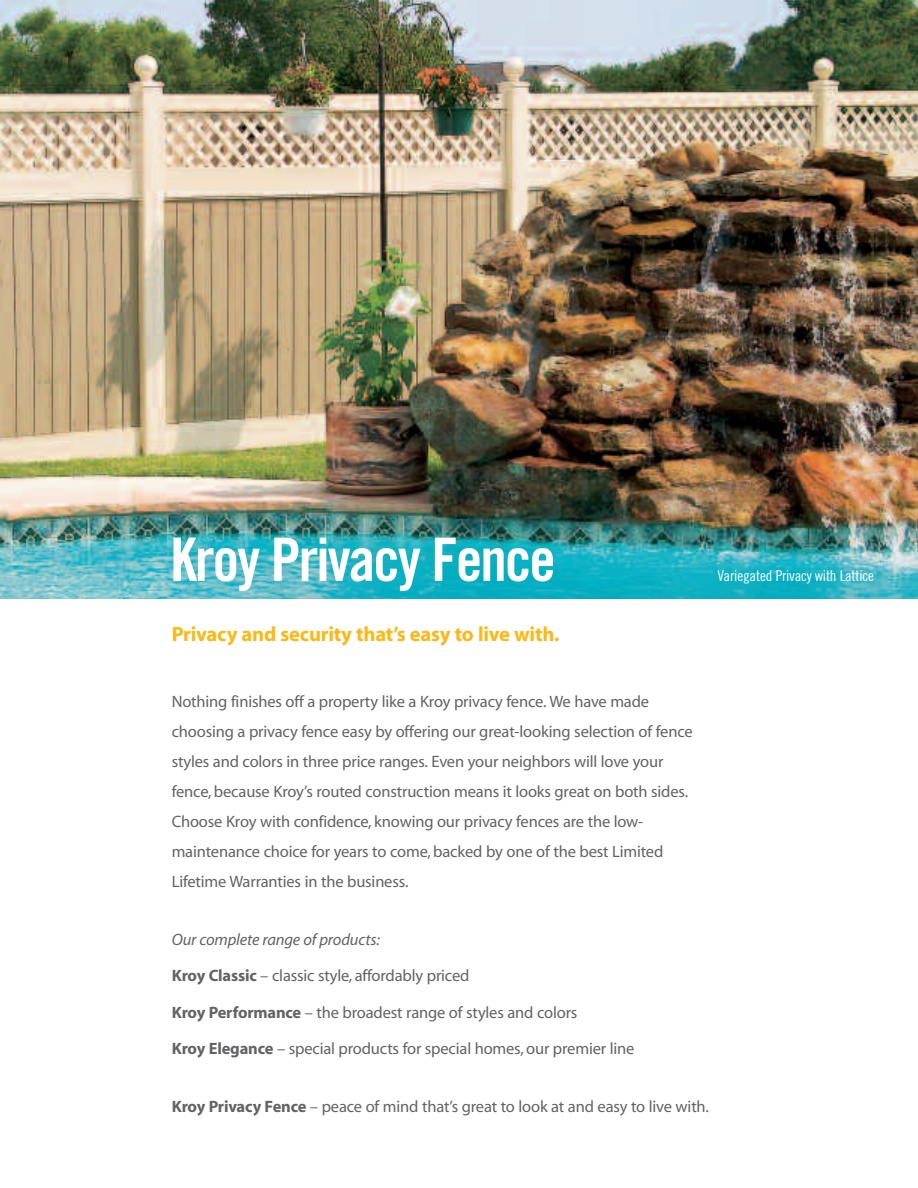
<style>
.page{position:relative;width:918px;height:1188px;background:#fff}
.page>*{position:absolute;margin:0;border:0;box-sizing:border-box;transform-origin:0 0}
.t1{font:60px "Trade Gothic Bold Cond Twenty";letter-spacing:-.035em;color:#fff}
.t2{font:700 20.7px "Myriad";letter-spacing:-.01em;color:#fcb814}
.t3{font:16.5px/30px "Myriad";letter-spacing:-.01em;color:#636366}
.t4{font:italic 16.5px "Myriad";letter-spacing:-.01em;color:#636366}
.t5{font:15px "Trade Gothic Cond Eighteen";letter-spacing:-.02em;color:#fff}
.s1{font-weight:700}
</style>
<div class="page">
<img style="left:0;top:0;width:918px;height:599px">
<h1 class="t1" style="left:170px;top:538px;width:387px">Kroy Privacy Fence</h1>
<p class="t2" style="left:172px;top:626px;width:389px">Privacy and security that’s easy to live with.</p>
<p class="t5" style="left:718px;top:570px;width:158px">Variegated Privacy with Lattice</p>
<p class="t3" style="left:172px;top:688px;width:523px">Nothing finishes off a property like a Kroy privacy fence. We have made choosing a privacy fence easy by offering our great-looking selection of fence styles and colors in three price ranges. Even your neighbors will love your fence, because Kroy’s routed construction means it looks great on both sides.<br>Choose Kroy with confidence, knowing our privacy fences are the low&shy;maintenance choice for years to come, backed by one of the best Limited Lifetime Warranties in the business.</p>
<p class="t4" style="left:172px;top:933px;width:210px">Our complete range of products:</p>
<p class="t3" style="left:172px;top:962px;width:299px"><span class="s1">Kroy Classic</span> – classic style, affordably priced</p>
<p class="t3" style="left:172px;top:999px;width:407px"><span class="s1">Kroy Performance</span> – the broadest range of styles and colors</p>
<p class="t3" style="left:172px;top:1035px;width:464px"><span class="s1">Kroy Elegance</span> – special products for special homes, our premier line</p>
<p class="t3" style="left:172px;top:1093px;width:539px"><span class="s1">Kroy Privacy Fence</span> – peace of mind that’s great to look at and easy to live with.</p>
</div>
